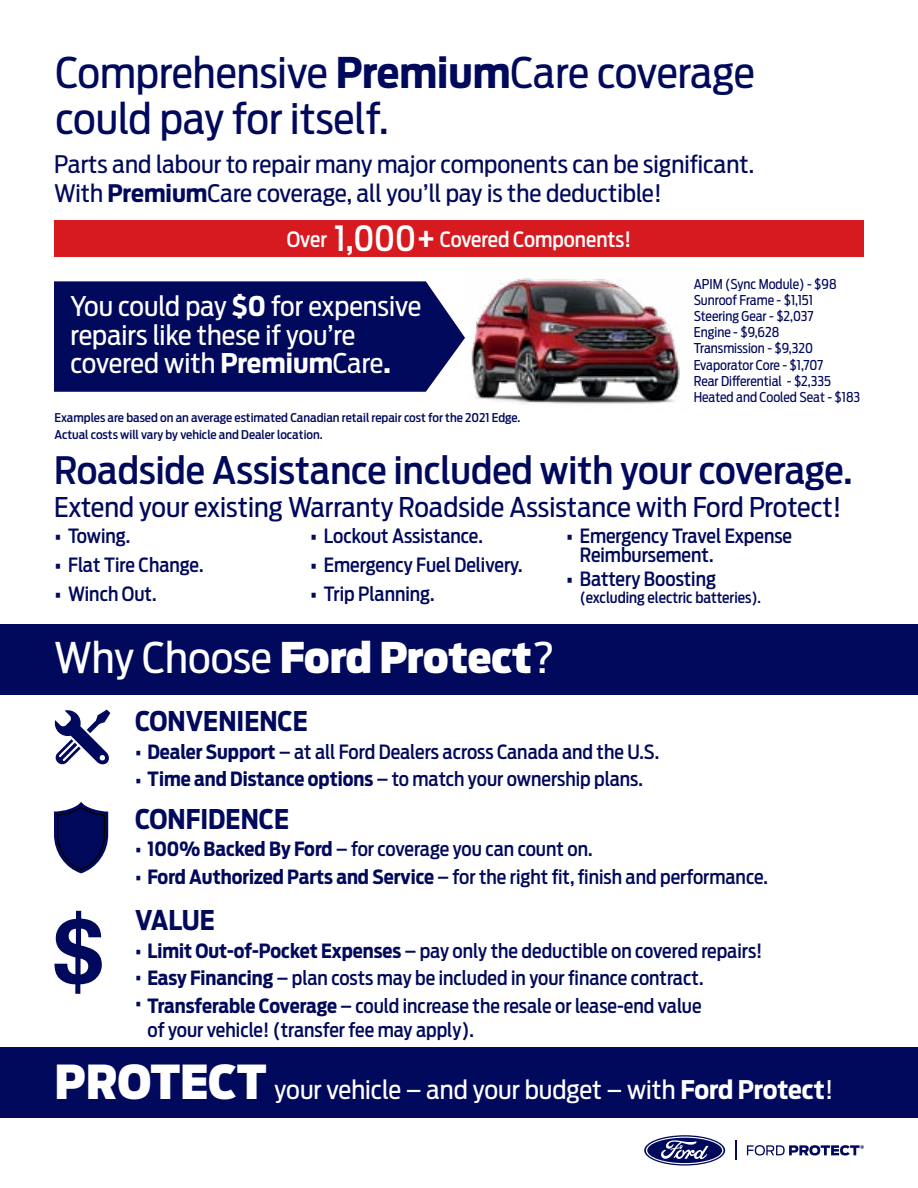
<style>
.page{position:relative;width:918px;height:1188px;background:#fff}
.page>*{position:absolute;margin:0;border:0;box-sizing:border-box;transform-origin:0 0}
.t1{font:42px/46.5px "Ford Antenna Cond";color:#00095b;scale:1.05 1}
.t2{font:900 42px "Ford Antenna Cond";letter-spacing:-.005em;color:#fff;scale:1.05 1}
.t3{font:500 37.5px "Ford Antenna Cond";color:#00095b;scale:1.05 1}
.t4{font:27px/28.5px "Ford Antenna Cond";color:#fff;scale:1.05 1}
.t5{font:27px "Ford Antenna Cond";color:#00095b;scale:1.05 1}
.t6{font:700 27px "Ford Antenna Cond";color:#00095b}
.t7{font:25.5px "Ford Antenna Cond";color:#fff;scale:1.05 1}
.t8{font:500 25.5px "Ford Antenna Cond";color:#00095b}
.t9{font:24px/28.8px "Ford Antenna Cond";color:#00095b;scale:1.05 1}
.t10{font:500 21px "Ford Antenna Cond";color:#fff}
.t11{font:500 19.5px/29.1px "Ford Antenna Cond";color:#00095b}
.t12{font:700 19.5px "Ford Antenna Cond";color:#00095b}
.t13{font:500 15px "Ford Antenna Cond";color:#00095b}
.t14{font:13.5px/16.2px "Ford Antenna Cond";color:#00095b}
.t15{font:500 12px/16.5px "Ford Antenna Cond";color:#00095b;scale:1.05 1}
.s1{font-weight:700}
.s2{font-size:34.5px}
.s3{font-weight:400}
.s4{font-weight:900;font-size:46.5px}
</style>
<div class="page">
<div style="left:0;top:624px;width:918px;height:70px;background:#00095b"></div>
<div style="left:0;top:1048px;width:918px;height:70px;background:#00095b"></div>
<svg style="left:54px;top:911px;width:48px;height:83px"></svg>
<svg style="left:54px;top:802px;width:54px;height:71px"></svg>
<svg style="left:54px;top:710px;width:56px;height:55px"></svg>
<div style="left:54px;top:281px;width:411px;height:111px;background:#00095b"></div>
<svg style="left:644px;top:1135px;width:81px;height:31px"></svg>
<svg style="left:646px;top:1137px;width:77px;height:27px"></svg>
<svg style="left:747px;top:1145px;width:117px;height:11px"></svg>
<svg style="left:735px;top:1141px;width:2px;height:19px"></svg>
<div style="left:54px;top:220px;width:810px;height:36px;background:#d71920"></div>
<img style="left:465px;top:256px;width:229px;height:148px">
<h1 class="t1" style="left:55px;top:44px;width:668px">Comprehensive <span class="s1">Premium</span>Care coverage could pay for itself.</h1>
<p class="t9" style="left:54px;top:147px;width:669px">Parts and labour to repair many major components can be significant.<br>With <span class="s1">Premium</span>Care coverage, all you’ll pay is the deductible!</p>
<p class="t10" style="left:287px;top:221px;width:346px">Over <span class="s2">1,000+</span> Covered Components!</p>
<h3 class="t4" style="left:71px;top:289px;width:336px">You could pay <span class="s1">$0</span> for expensive repairs like these if you’re covered with <span class="s1">Premium</span>Care<span class="s1">.</span></h3>
<p class="t14" style="left:694px;top:274px;width:168px">APIM (Sync Module) - $98<br>Sunroof Frame - $1,151<br>Steering Gear - $2,037<br>Engine - $9,628<br>Transmission - $9,320<br>Evaporator Core - $1,707<br>Rear Differential - $2,335<br>Heated and Cooled Seat - $183</p>
<p class="t15" style="left:55px;top:408px;width:445px">Examples are based on an average estimated Canadian retail repair cost for the 2021 Edge.<br>Actual costs will vary by vehicle and Dealer location.</p>
<h2 class="t3" style="left:54px;top:438px;width:762px">Roadside Assistance included with your coverage.</h2>
<h3 class="t5" style="left:54px;top:484px;width:752px">Extend your existing Warranty Roadside Assistance with Ford Protect!</h3>
<p class="t11" style="left:68px;top:519px;width:137px">Towing.<br>Flat Tire Change.<br>Winch Out.</p>
<p class="t11" style="left:324px;top:519px;width:200px">Lockout Assistance.<br>Emergency Fuel Delivery.<br>Trip Planning.</p>
<p class="t11" style="left:580px;top:523px;width:214px;line-height:19.5px">Emergency Travel Expense<br>Reimbursement.</p>
<h3 class="t8" style="left:54px;top:513px;width:9px">•</h3>
<h3 class="t8" style="left:310px;top:513px;width:9px">•</h3>
<h3 class="t8" style="left:566px;top:513px;width:9px">•</h3>
<h3 class="t8" style="left:54px;top:542px;width:9px">•</h3>
<h3 class="t8" style="left:310px;top:542px;width:9px">•</h3>
<h3 class="t8" style="left:54px;top:571px;width:9px">•</h3>
<h3 class="t8" style="left:310px;top:571px;width:9px">•</h3>
<p class="t11" style="left:580px;top:562px;width:138px">Battery Boosting</p>
<p class="t13" style="left:580px;top:584px;width:183px">(excluding electric batteries).</p>
<h3 class="t8" style="left:566px;top:557px;width:9px">•</h3>
<h1 class="t2" style="left:54px;top:618px;width:478px"><span class="s3">Why Choose</span> Ford Protect<span class="s3">?</span></h1>
<h3 class="t6" style="left:135px;top:697px;width:174px">CONVENIENCE</h3>
<p class="t11" style="left:135px;top:735px;width:526px"><span class="s1">• Dealer Support</span> – at all Ford Dealers across Canada and the U.S.</p>
<p class="t11" style="left:135px;top:762px;width:509px"><span class="s1">• Time and Distance options</span> – to match your ownership plans.</p>
<h3 class="t6" style="left:135px;top:794px;width:156px">CONFIDENCE</h3>
<p class="t11" style="left:135px;top:832px;width:459px"><span class="s1">• 100% Backed By Ford</span> – for coverage you can count on.</p>
<p class="t11" style="left:135px;top:860px;width:634px"><span class="s1">• Ford Authorized Parts and Service</span> – for the right fit, finish and performance.</p>
<h3 class="t6" style="left:135px;top:896px;width:81px">VALUE</h3>
<p class="t11" style="left:135px;top:934px;width:629px"><span class="s1">• Limit Out-of-Pocket Expenses</span> – pay only the deductible on covered repairs!</p>
<p class="t11" style="left:135px;top:961px;width:570px"><span class="s1">• Easy Financing</span> – plan costs may be included in your finance contract.</p>
<p class="t11" style="left:147px;top:991px;width:556px;line-height:24px"><span class="s1">Transferable Coverage</span> – could increase the resale or lease-end value of your vehicle! (transfer fee may apply).</p>
<h3 class="t7" style="left:54px;top:1068px;width:743px"><span class="s4">PROTECT</span> your vehicle – and your budget – with <span class="s1">Ford Protect</span>!</h3>
<p class="t12" style="left:135px;top:986px;width:8px">•</p>
</div>
